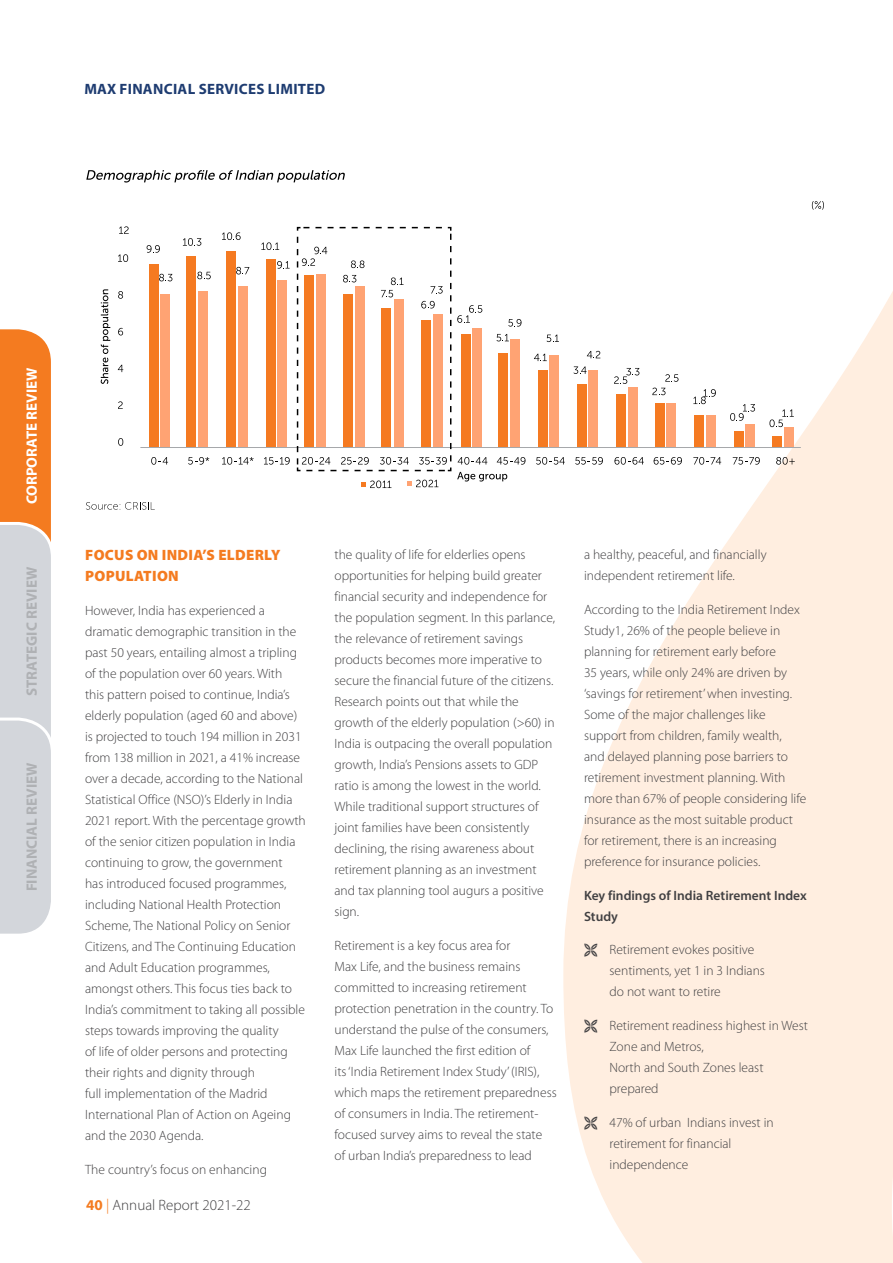
<style>
.page{position:relative;width:893px;height:1263px;background:#fff}
.page>*{position:absolute;margin:0;border:0;box-sizing:border-box;transform-origin:0 0}
.t1{font:900 15px "Myriad Pro";letter-spacing:.02em;color:#f47b20}
.t2{font:700 15px "Myriad Pro";color:#afb1b4}
.t3{font:700 15px "Myriad Pro";letter-spacing:.02em;color:#1e3c71}
.t4{font:300 15px "Myriad Pro";color:#414042}
.t5{font:700 15px "Myriad Pro";color:#fff}
.t6{font:300 13.5px/21px "Myriad Pro";color:#414042}
.t7{font:600 13.5px/21px "Myriad Pro";color:#414042}
.s1{font-weight:700;color:#f47b20}
.s2{color:#f47b20}
</style>
<div class="page">
<svg style="left:563px;top:204px;width:330px;height:1059px;fill:#ffeee0"></svg>
<svg style="left:86px;top:502px;width:69px;height:8px"></svg>
<div style="left:150px;top:264px;width:9px;height:183px;background:#f57a21"></div>
<div style="left:160px;top:294px;width:9px;height:153px;background:#ffa373"></div>
<div style="left:187px;top:256px;width:9px;height:191px;background:#f57a21"></div>
<div style="left:199px;top:291px;width:9px;height:156px;background:#ffa373"></div>
<div style="left:226px;top:251px;width:9px;height:196px;background:#f57a21"></div>
<div style="left:238px;top:286px;width:9px;height:161px;background:#ffa373"></div>
<div style="left:267px;top:259px;width:9px;height:188px;background:#f57a21"></div>
<div style="left:277px;top:280px;width:9px;height:167px;background:#ffa373"></div>
<div style="left:539px;top:370px;width:9px;height:77px;background:#f57a21"></div>
<div style="left:550px;top:355px;width:9px;height:92px;background:#ffa373"></div>
<div style="left:578px;top:384px;width:9px;height:63px;background:#f57a21"></div>
<div style="left:616px;top:394px;width:9px;height:53px;background:#f57a21"></div>
<div style="left:629px;top:387px;width:9px;height:60px;background:#ffa373"></div>
<div style="left:656px;top:403px;width:9px;height:44px;background:#f57a21"></div>
<div style="left:667px;top:403px;width:9px;height:44px;background:#ffa373"></div>
<div style="left:695px;top:415px;width:9px;height:32px;background:#f57a21"></div>
<div style="left:707px;top:415px;width:9px;height:32px;background:#ffa373"></div>
<div style="left:735px;top:431px;width:9px;height:16px;background:#f57a21"></div>
<div style="left:746px;top:424px;width:9px;height:23px;background:#ffa373"></div>
<div style="left:773px;top:436px;width:9px;height:11px;background:#f57a21"></div>
<div style="left:784px;top:427px;width:9px;height:20px;background:#ffa373"></div>
<div style="left:589px;top:370px;width:9px;height:77px;background:#ffa373"></div>
<svg style="left:769px;top:409px;width:25px;height:18px"></svg>
<svg style="left:730px;top:404px;width:25px;height:17px"></svg>
<svg style="left:693px;top:389px;width:23px;height:15px"></svg>
<svg style="left:665px;top:374px;width:13px;height:8px"></svg>
<svg style="left:652px;top:388px;width:13px;height:7px"></svg>
<svg style="left:614px;top:368px;width:25px;height:16px"></svg>
<svg style="left:587px;top:351px;width:13px;height:7px"></svg>
<svg style="left:573px;top:366px;width:14px;height:8px"></svg>
<svg style="left:547px;top:335px;width:12px;height:7px"></svg>
<svg style="left:534px;top:354px;width:13px;height:7px"></svg>
<svg style="left:277px;top:261px;width:13px;height:8px"></svg>
<svg style="left:261px;top:242px;width:18px;height:8px"></svg>
<svg style="left:236px;top:267px;width:13px;height:7px"></svg>
<svg style="left:222px;top:232px;width:19px;height:8px"></svg>
<svg style="left:183px;top:238px;width:18px;height:8px"></svg>
<svg style="left:197px;top:272px;width:14px;height:7px"></svg>
<svg style="left:147px;top:245px;width:13px;height:8px"></svg>
<svg style="left:159px;top:274px;width:13px;height:7px"></svg>
<svg style="left:118px;top:254px;width:10px;height:8px"></svg>
<svg style="left:118px;top:291px;width:5px;height:8px"></svg>
<svg style="left:118px;top:328px;width:5px;height:7px"></svg>
<svg style="left:118px;top:365px;width:5px;height:7px"></svg>
<svg style="left:118px;top:401px;width:5px;height:8px"></svg>
<svg style="left:118px;top:438px;width:5px;height:8px"></svg>
<svg style="left:151px;top:457px;width:17px;height:8px"></svg>
<svg style="left:101px;top:289px;width:9px;height:95px"></svg>
<hr style="left:140px;top:447px;width:661px;height:1px;background:#a6a8ab">
<svg style="left:188px;top:457px;width:21px;height:8px"></svg>
<svg style="left:222px;top:457px;width:32px;height:8px"></svg>
<svg style="left:264px;top:457px;width:26px;height:8px"></svg>
<svg style="left:536px;top:457px;width:29px;height:8px"></svg>
<svg style="left:575px;top:457px;width:28px;height:8px"></svg>
<svg style="left:614px;top:457px;width:30px;height:8px"></svg>
<svg style="left:654px;top:457px;width:28px;height:8px"></svg>
<svg style="left:693px;top:457px;width:28px;height:8px"></svg>
<svg style="left:733px;top:457px;width:27px;height:8px"></svg>
<svg style="left:776px;top:457px;width:19px;height:8px"></svg>
<svg style="left:296px;top:226px;width:229px;height:262px"></svg>
<svg style="left:119px;top:226px;width:10px;height:8px"></svg>
<svg style="left:812px;top:201px;width:12px;height:9px"></svg>
<svg style="left:86px;top:170px;width:259px;height:13px"></svg>
<svg style="left:0;top:329px;width:51px;height:605px;background:#debaa0"></svg>
<svg style="left:584px;top:944px;width:13px;height:13px"></svg>
<svg style="left:584px;top:1020px;width:13px;height:13px"></svg>
<svg style="left:584px;top:1116px;width:13px;height:13px"></svg>
<p class="t3" style="left:84px;top:79px;width:242px">MAX FINANCIAL SERVICES LIMITED</p>
<p class="t5" style="left:22px;top:504px;width:138px;rotate:-90deg">CORPORATE REVIEW</p>
<p class="t2" style="left:22px;top:696px;width:130px;rotate:-90deg">STRATEGIC REVIEW</p>
<p class="t2" style="left:22px;top:891px;width:130px;rotate:-90deg">FINANCIAL REVIEW</p>
<p class="t1" style="left:85px;top:546px;width:161px">FOCUS ON INDIA’S ELDER</p>
<p class="t1" style="left:264px;top:546px;width:18px">LY</p>
<p class="t1" style="left:85px;top:567px;width:95px">POPULATION</p>
<p class="t6" style="left:85px;top:600px;width:222px">However, India has experienced a dramatic demographic transition in the past 50 years, entailing almost a tripling of the population over 60 years. With<br>this pattern poised to continue, India’s elderly population (aged 60 and above) is projected to touch 194 million in 2031 from 138 million in 2021, a 41% increase over a decade, according to the National Statistical Office (NSO)’s Elderly in India 2021 report. With the percentage growth of the senior citizen population in India continuing to grow, the government<br>has introduced focused programmes, including National Health Protection Scheme, The National Policy on Senior Citizens, and The Continuing Education and Adult Education programmes, amongst others. This focus ties back to India’s commitment to taking all possible steps towards improving the quality<br>of life of older persons and protecting their rights and dignity through<br>full implementation of the Madrid International Plan of Action on Ageing and the 2030 Agenda.</p>
<p class="t6" style="left:85px;top:1159px;width:183px">The country’s focus on enhancing</p>
<p class="t4" style="left:86px;top:1196px;width:166px"><span class="s1">40</span> <span class="s2">|</span> Annual Report 2021-22</p>
<p class="t6" style="left:334px;top:544px;width:222px">the quality of life for elderlies opens opportunities for helping build greater financial security and independence for the population segment. In this parlance, the relevance of retirement savings products becomes more imperative to secure the financial future of the citizens.<br>Research points out that while the growth of the elderly population (&gt;60) in India is outpacing the overall population growth, India’s Pensions assets to GDP ratio is among the lowest in the world.<br>While traditional support structures of joint families have been consistently declining, the rising awareness about retirement planning as an investment and tax planning tool augurs a positive sign.</p>
<p class="t6" style="left:334px;top:935px;width:224px">Retirement is a key focus area for<br>Max Life, and the business remains committed to increasing retirement protection penetration in the country. To understand the pulse of the consumers, Max Life launched the first edition of<br>its ‘India Retirement Index Study’ (IRIS), which maps the retirement preparedness of consumers in India. The retirement&shy;focused survey aims to reveal the state<br>of urban India’s preparedness to lead</p>
<p class="t6" style="left:584px;top:544px;width:184px">a healthy, peaceful, and financially independent retirement life.</p>
<p class="t6" style="left:584px;top:599px;width:224px">According to the India Retirement Index Study1, 26% of the people believe in planning for retirement early before<br>35 years, while only 24% are driven by ‘savings for retirement’ when investing.<br>Some of the major challenges like support from children, family wealth,<br>and delayed planning pose barriers to retirement investment planning. With more than 67% of people considering life insurance as the most suitable product for retirement, there is an increasing preference for insurance policies.</p>
<p class="t7" style="left:584px;top:884px;width:224px">Key findings of India Retirement Index<br>Study</p>
<p class="t6" style="left:609px;top:939px;width:157px">Retirement evokes positive sentiments, yet 1 in 3 Indians do not want to retire</p>
<p class="t6" style="left:609px;top:1015px;width:200px">Retirement readiness highest in West<br>Zone and Metros,<br>North and South Zones least prepared</p>
<p class="t6" style="left:609px;top:1112px;width:166px">47% of urban Indians invest in retirement for financial independence</p>
</div>
